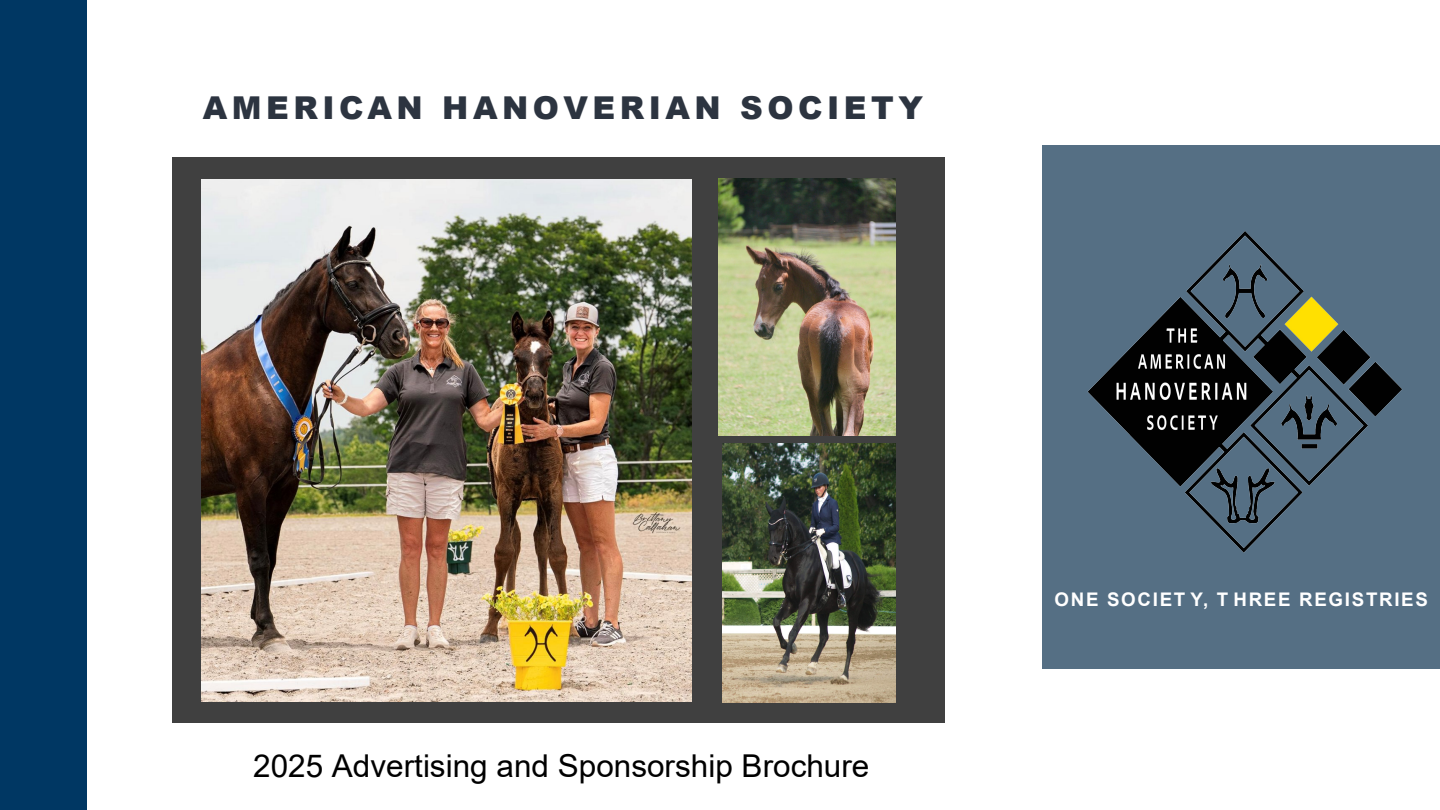
<style>
.page{position:relative;width:1440px;height:810px;background:#fff}
.page>*{position:absolute;margin:0;border:0;box-sizing:border-box;transform-origin:0 0}
.t1{font:31.5px "Arial";color:#000}
.Subheading{font:900 31.5px "Arial";letter-spacing:.145em;color:#2c3440}
.t2{font:700 18.75px "Arial";letter-spacing:.09em;color:#fff}
</style>
<div class="page">
<div style="left:0;top:0;width:86px;height:810px;background:#003763"></div>
<div style="left:1042px;top:146px;width:398px;height:523px;background:#556f84"></div>
<div style="left:172px;top:157px;width:773px;height:566px;background:#404040"></div>
<img style="left:722px;top:444px;width:173px;height:258px">
<img style="left:201px;top:179px;width:490px;height:522px">
<img style="left:719px;top:178px;width:176px;height:257px">
<img style="left:1087px;top:231px;width:315px;height:322px">
<p class="Subheading" style="left:203px;top:85px;width:722px">AMERICAN HANOVERIAN SOCIETY</p>
<p class="t1" style="left:253px;top:744px;width:618px">2025 Advertising and Sponsorship Brochure</p>
<p class="t2" style="left:1055px;top:587px;width:375px">ONE SOCIET Y, T HREE REGISTRIES</p>
</div>
